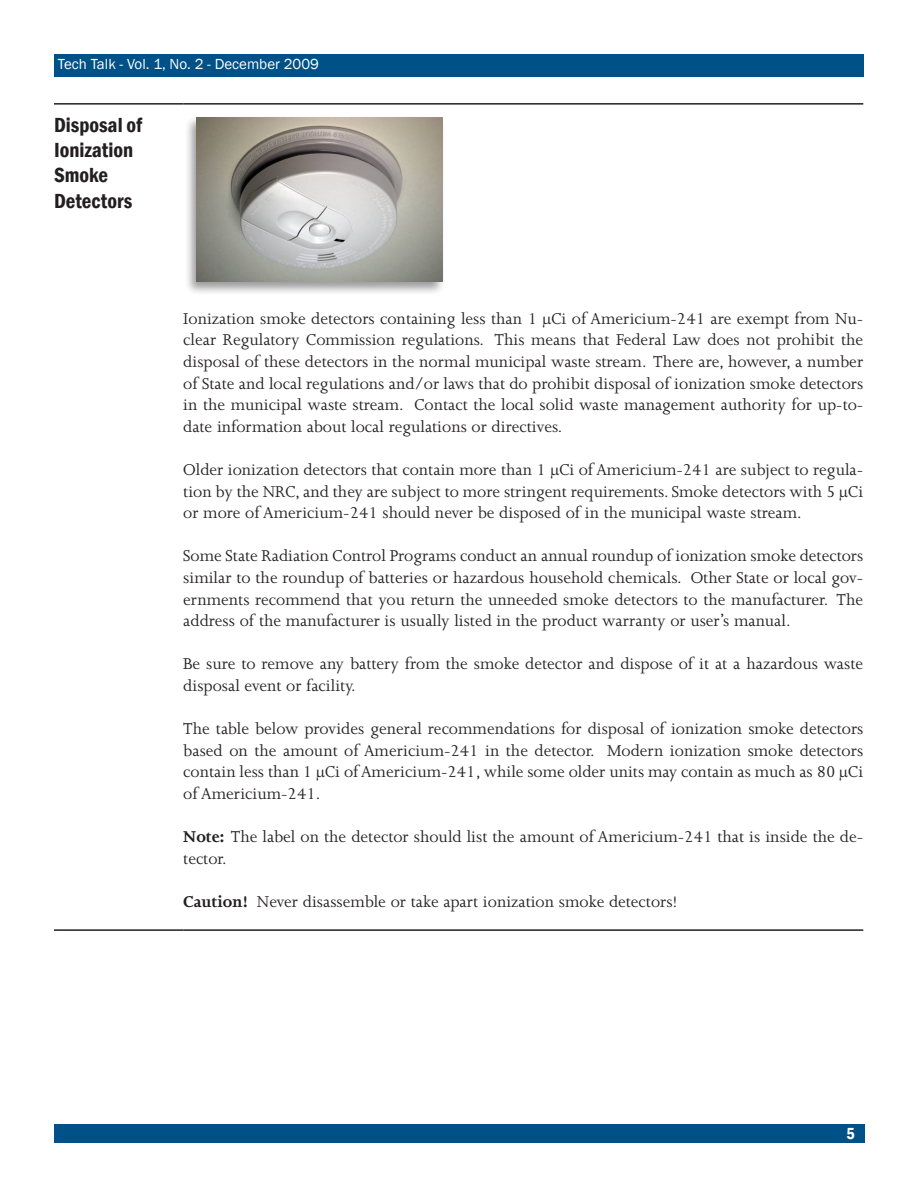
<style>
.page{position:relative;width:918px;height:1188px;background:#fff}
.page>*{position:absolute;margin:0;border:0;box-sizing:border-box;transform-origin:0 0}
.Text_Subhead{font:600 condensed 21px/25.2px "Franklin Gothic";color:#231f20}
.t1{font:18px/21.6px "Joanna MT Std";color:#231f20;text-align:justify}
.t2{font:600 condensed 16.5px "Franklin Gothic";color:#fff}
.t3{font:15px "Franklin Gothic";color:#fff}
.s1{font-weight:700}
</style>
<div class="page">
<div style="left:54px;top:54px;width:810px;height:22px;background:#005187"></div>
<div style="left:54px;top:1124px;width:811px;height:19px;background:#005187"></div>
<hr style="left:183px;top:929px;width:680px;height:2px;background:#231f20">
<hr style="left:54px;top:103px;width:129px;height:2px;background:#231f20">
<hr style="left:183px;top:103px;width:680px;height:2px;background:#231f20">
<hr style="left:54px;top:929px;width:129px;height:2px;background:#231f20">
<div style="left:184px;top:115px;width:262px;height:181px;background:#231f20;opacity:.45"></div>
<img style="left:197px;top:117px;width:245px;height:165px">
<p class="t3" style="left:58px;top:55px;width:263px">Tech Talk - Vol. 1, No. 2 - December 2009</p>
<p class="Text_Subhead" style="left:54px;top:112px;width:90px">Disposal of<br>Ionization<br>Smoke<br>Detectors</p>
<p class="t1" style="left:183px;top:308px;width:682px">Ionization smoke detectors containing less than 1 μCi of Americium-241 are exempt from Nu&shy;clear Regulatory Commission regulations. This means that Federal Law does not prohibit the disposal of these detectors in the normal municipal waste stream. There are, however, a number of State and local regulations and/or laws that do prohibit disposal of ionization smoke detectors in the municipal waste stream. Contact the local solid waste management authority for up-to&shy;date information about local regulations or directives.</p>
<p class="t1" style="left:183px;top:459px;width:682px">Older ionization detectors that contain more than 1 μCi of Americium-241 are subject to regula&shy;tion by the NRC, and they are subject to more stringent requirements. Smoke detectors with 5 μCi or more of Americium-241 should never be disposed of in the municipal waste stream.</p>
<p class="t1" style="left:183px;top:545px;width:682px">Some State Radiation Control Programs conduct an annual roundup of ionization smoke detectors similar to the roundup of batteries or hazardous household chemicals. Other State or local gov&shy;ernments recommend that you return the unneeded smoke detectors to the manufacturer. The address of the manufacturer is usually listed in the product warranty or user’s manual.</p>
<p class="t1" style="left:183px;top:653px;width:681px">Be sure to remove any battery from the smoke detector and dispose of it at a hazardous waste disposal event or facility.</p>
<p class="t1" style="left:183px;top:718px;width:682px">The table below provides general recommendations for disposal of ionization smoke detectors based on the amount of Americium-241 in the detector. Modern ionization smoke detectors contain less than 1 μCi of Americium-241, while some older units may contain as much as 80 μCi of Americium-241.</p>
<p class="t1" style="left:183px;top:826px;width:682px"><span class="s1">Note:</span> The label on the detector should list the amount of Americium-241 that is inside the de&shy;tector.</p>
<p class="t1" style="left:183px;top:891px;width:496px"><span class="s1">Caution!</span> Never disassemble or take apart ionization smoke detectors!</p>
<p class="t2" style="left:847px;top:1122px;width:10px">5</p>
</div>
